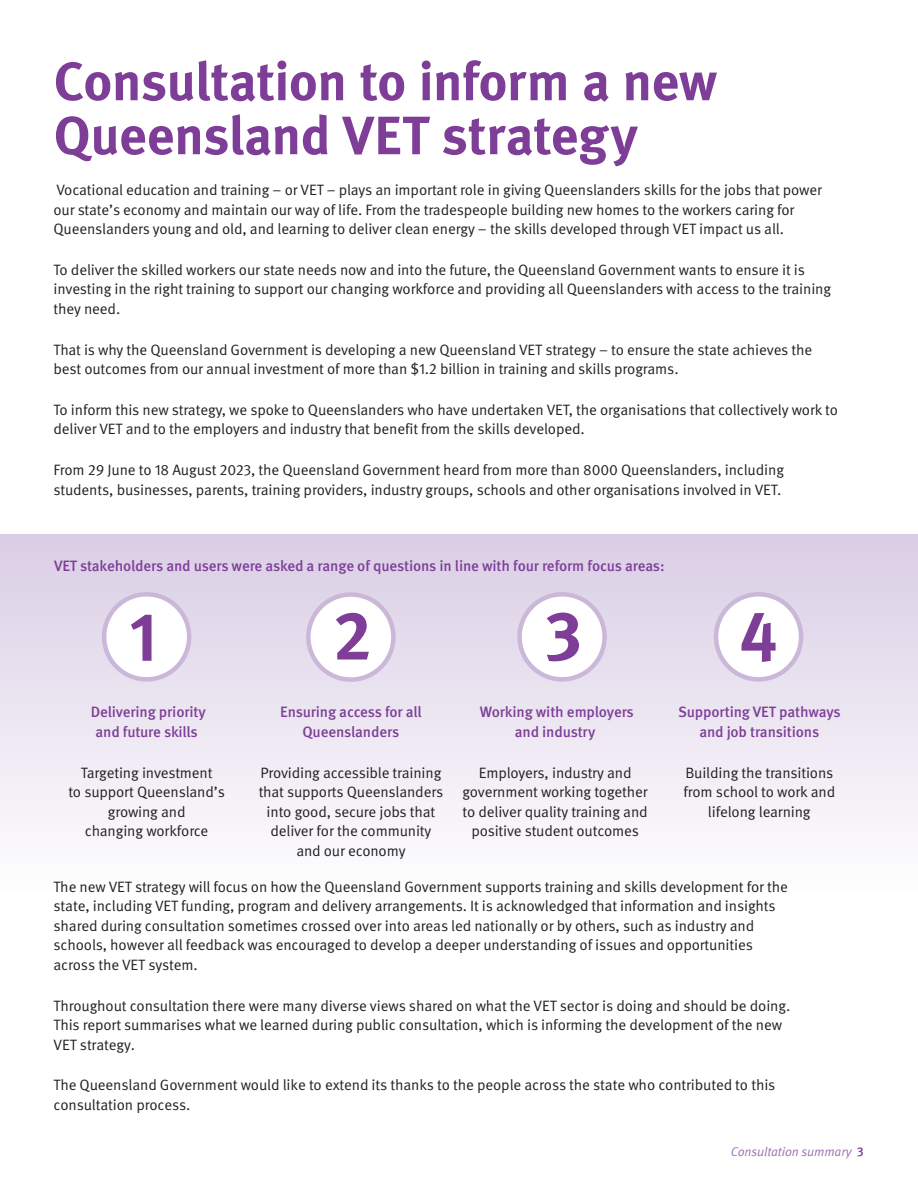
<style>
.page{position:relative;width:918px;height:1188px;background:#fff}
.page>*{position:absolute;margin:0;border:0;box-sizing:border-box;transform-origin:0 0}
.t1{font:700 69px "Meta Pro";color:#7e3e98}
.Heading_1{font:700 54px/54px "Meta Pro";letter-spacing:-.015em;color:#7e3e98}
.Body{font:15px/19.5px "Meta Pro Norm";letter-spacing:-.01em;color:#231f20}
.Body-2{font:500 15px/19.5px "Meta Pro";letter-spacing:-.01em;color:#7e3e98;text-align:center}
.t2{font:12.75px "Meta Pro Norm Ita";letter-spacing:-.01em;color:#9b70b0}
.s1{font-family:"Meta Pro";font-weight:500;color:#7e3e98}
</style>
<div class="page">
<div style="left:0;top:534px;width:918px;height:360px;background:linear-gradient(to bottom,#d9cde4,#fefefe)"></div>
<hr style="left:0;top:0;width:1px;height:1188px;background:#dacee5">
<div style="left:104px;top:594px;width:85px;height:85px;background:#fff;border-radius:50%"></div>
<div style="left:102px;top:592px;width:89px;height:90px;border:4px solid #cbb8d9;border-radius:50%"></div>
<div style="left:308px;top:595px;width:85px;height:85px;background:#fff;border-radius:50%"></div>
<div style="left:306px;top:592px;width:90px;height:90px;border:4px solid #cbb8d9;border-radius:50%"></div>
<div style="left:520px;top:594px;width:85px;height:85px;background:#fff;border-radius:50%"></div>
<div style="left:517px;top:592px;width:90px;height:90px;border:4px solid #cbb8d9;border-radius:50%"></div>
<div style="left:716px;top:594px;width:85px;height:85px;background:#fff;border-radius:50%"></div>
<div style="left:714px;top:592px;width:89px;height:90px;border:4px solid #cbb8d9;border-radius:50%"></div>
<p class="Heading_1" style="left:54px;top:51px;width:665px">Consultation to inform a new<br>Queensland VET strategy</p>
<p class="Body" style="left:54px;top:179px;width:770px">Vocational education and training – or VET – plays an important role in giving Queenslanders skills for the jobs that power our state’s economy and maintain our way of life. From the tradespeople building new homes to the workers caring for<br>Queenslanders young and old, and learning to deliver clean energy – the skills developed through VET impact us all.</p>
<p class="Body" style="left:54px;top:259px;width:779px">To deliver the skilled workers our state needs now and into the future, the Queensland Government wants to ensure it is investing in the right training to support our changing workforce and providing all Queenslanders with access to the training they need.</p>
<p class="Body" style="left:54px;top:339px;width:760px">That is why the Queensland Government is developing a new Queensland VET strategy – to ensure the state achieves the best outcomes from our annual investment of more than $1.2 billion in training and skills programs.</p>
<p class="Body" style="left:54px;top:399px;width:786px">To inform this new strategy, we spoke to Queenslanders who have undertaken VET, the organisations that collectively work to deliver VET and to the employers and industry that benefit from the skills developed.</p>
<p class="Body" style="left:54px;top:459px;width:732px">From 29 June to 18 August 2023, the Queensland Government heard from more than 8000 Queenslanders, including students, businesses, parents, training providers, industry groups, schools and other organisations involved in VET.</p>
<p class="Body-2" style="left:54px;top:555px;width:612px">VET stakeholders and users were asked a range of questions in line with four reform focus areas:</p>
<p class="t1" style="left:129px;top:583px;width:30px">1</p>
<p class="t1" style="left:333px;top:582px;width:41px">2</p>
<p class="t1" style="left:545px;top:581px;width:39px">3</p>
<p class="t1" style="left:739px;top:581px;width:40px">4</p>
<p class="Body-2" style="left:91px;top:702px;width:117px">Delivering priority and future skills</p>
<p class="Body" style="left:68px;top:762px;width:158px;text-align:center">Targeting investment<br>to support Queensland’s growing and<br>changing workforce</p>
<p class="Body-2" style="left:280px;top:702px;width:143px">Ensuring access for all<br>Queenslanders</p>
<p class="Body" style="left:259px;top:762px;width:186px;text-align:center">Providing accessible training that supports Queenslanders into good, secure jobs that deliver for the community and our economy</p>
<p class="Body-2" style="left:480px;top:702px;width:156px">Working with employers and industry</p>
<p class="Body" style="left:462px;top:762px;width:187px;text-align:center">Employers, industry and government working together to deliver quality training and positive student outcomes</p>
<p class="Body-2" style="left:678px;top:702px;width:164px">Supporting VET pathways and job transitions</p>
<p class="Body" style="left:684px;top:762px;width:153px;text-align:center">Building the transitions from school to work and lifelong learning</p>
<p class="Body" style="left:54px;top:876px;width:736px">The new VET strategy will focus on how the Queensland Government supports training and skills development for the</p>
<p class="Body" style="left:54px;top:895px;width:724px">state, including VET funding, program and delivery arrangements. It is acknowledged that information and insights shared during consultation sometimes crossed over into areas led nationally or by others, such as industry and schools, however all feedback was encouraged to develop a deeper understanding of issues and opportunities across the VET system.</p>
<p class="Body" style="left:54px;top:995px;width:738px">Throughout consultation there were many diverse views shared on what the VET sector is doing and should be doing.<br>This report summarises what we learned during public consultation, which is informing the development of the new<br>VET strategy.</p>
<p class="Body" style="left:54px;top:1074px;width:723px">The Queensland Government would like to extend its thanks to the people across the state who contributed to this consultation process.</p>
<p class="t2" style="left:731px;top:1142px;width:135px">Consultation summary <span class="s1">3</span></p>
</div>
